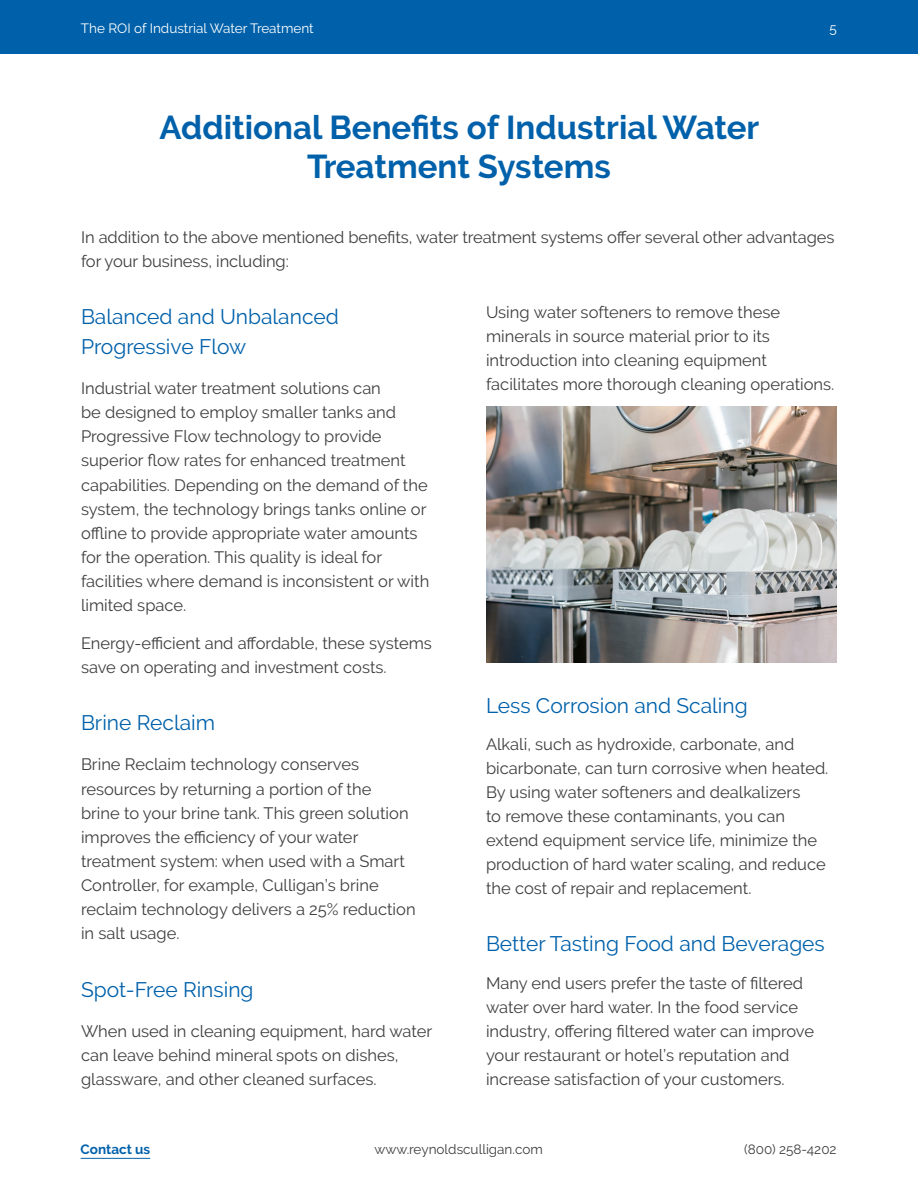
<style>
.page{position:relative;width:918px;height:1188px;background:#fff}
.page>*{position:absolute;margin:0;border:0;box-sizing:border-box;transform-origin:0 0}
.t1{font:700 33px/39px "Raleway";color:#0061aa;text-align:center}
.t2{font:21px/30.2px "Raleway";color:#0061aa}
.t3{font:16.5px/24.2px "Raleway";color:#3e3e3f}
.t4{font:13.5px "Raleway";color:#3e3e3f}
.t5{font:13.5px "Raleway";color:#fff}
.t6{font:700 13.5px "Raleway";color:#0061aa}
</style>
<div class="page">
<div style="left:0;top:0;width:918px;height:54px;background:#0061aa"></div>
<hr style="left:81px;top:1158px;width:69px;height:1px;background:#0061aa">
<img style="left:486px;top:406px;width:351px;height:256px">
<p class="t5" style="left:81px;top:21px;width:234px">The ROI of Industrial Water Treatment</p>
<p class="t5" style="left:830px;top:23px;width:9px">5</p>
<h1 class="t1" style="left:159px;top:108px;width:601px">Additional Benefits of Industrial Water<br>Treatment Systems</h1>
<p class="t3" style="left:81px;top:225px;width:755px">In addition to the above mentioned benefits, water treatment systems offer several other advantages for your business, including:</p>
<p class="t2" style="left:81px;top:303px;width:259px">Balanced and Unbalanced<br>Progressive Flow</p>
<p class="t3" style="left:81px;top:378px;width:350px">Industrial water treatment solutions can<br>be designed to employ smaller tanks and Progressive Flow technology to provide superior flow rates for enhanced treatment capabilities. Depending on the demand of the system, the technology brings tanks online or offline to provide appropriate water amounts for the operation. This quality is ideal for facilities where demand is inconsistent or with limited space.</p>
<p class="t3" style="left:81px;top:631px;width:352px">Energy-efficient and affordable, these systems save on operating and investment costs.</p>
<p class="t2" style="left:81px;top:710px;width:136px">Brine Reclaim</p>
<p class="t3" style="left:81px;top:754px;width:336px">Brine Reclaim technology conserves resources by returning a portion of the<br>brine to your brine tank. This green solution improves the efficiency of your water treatment system: when used with a Smart Controller, for example, Culligan’s brine reclaim technology delivers a 25% reduction in salt usage.</p>
<p class="t2" style="left:81px;top:976px;width:174px">Spot-Free Rinsing</p>
<p class="t3" style="left:81px;top:1021px;width:353px">When used in cleaning equipment, hard water can leave behind mineral spots on dishes, glassware, and other cleaned surfaces.</p>
<p class="t3" style="left:486px;top:300px;width:350px">Using water softeners to remove these minerals in source material prior to its introduction into cleaning equipment facilitates more thorough cleaning operations.</p>
<p class="t2" style="left:486px;top:692px;width:263px">Less Corrosion and Scaling</p>
<p class="t3" style="left:486px;top:734px;width:344px">Alkali, such as hydroxide, carbonate, and bicarbonate, can turn corrosive when heated.<br>By using water softeners and dealkalizers<br>to remove these contaminants, you can extend equipment service life, minimize the production of hard water scaling, and reduce the cost of repair and replacement.</p>
<p class="t2" style="left:486px;top:931px;width:340px">Better Tasting Food and Beverages</p>
<p class="t3" style="left:486px;top:971px;width:330px">Many end users prefer the taste of filtered water over hard water. In the food service industry, offering filtered water can improve your restaurant or hotel’s reputation and increase satisfaction of your customers.</p>
<p class="t6" style="left:81px;top:1144px;width:71px">Contact us</p>
<p class="t4" style="left:374px;top:1144px;width:170px">www.reynoldsculligan.com</p>
<p class="t4" style="left:744px;top:1144px;width:94px">(800) 258-4202</p>
</div>
